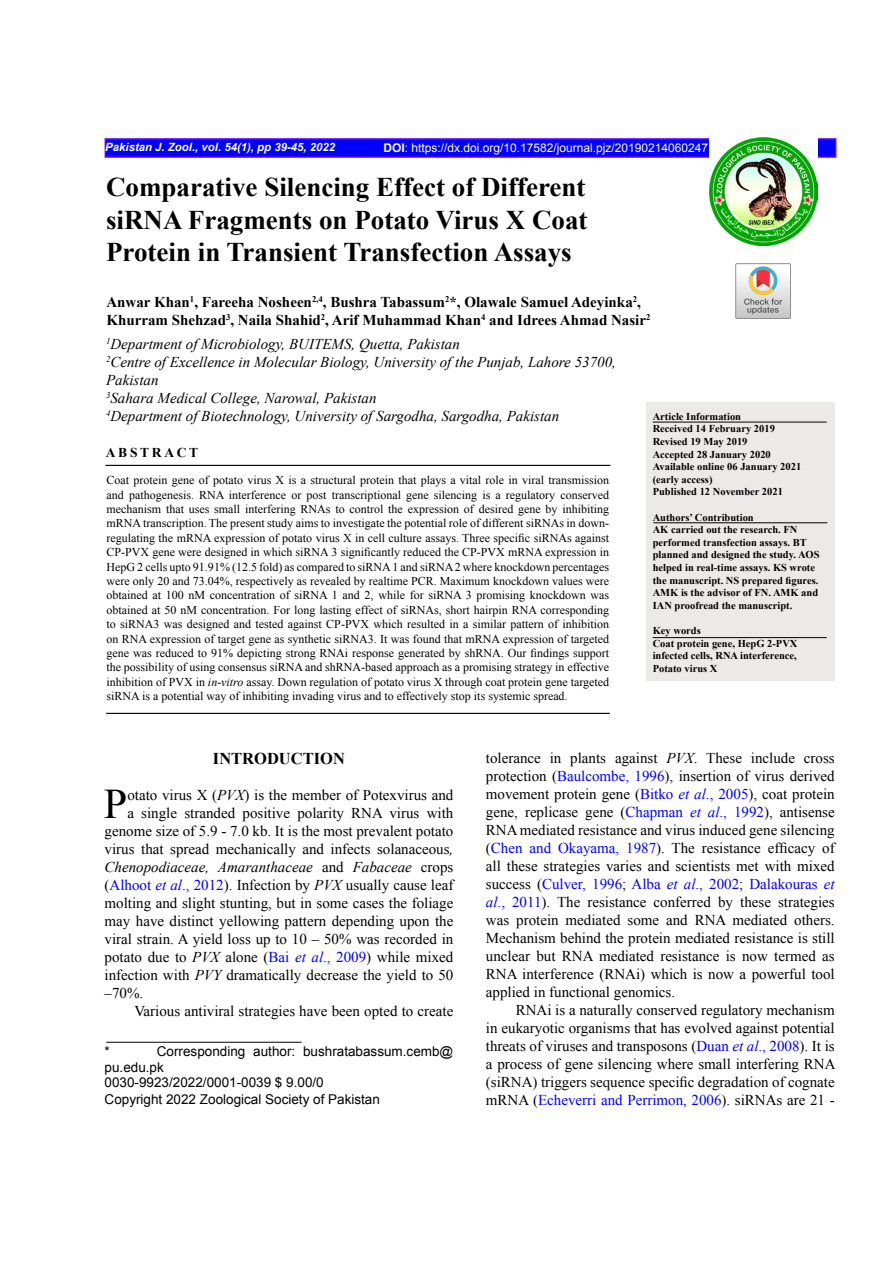
<style>
.page{position:relative;width:893px;height:1263px;background:#fff}
.page>*{position:absolute;margin:0;border:0;box-sizing:border-box;transform-origin:0 0}
.t1{font:42.15px "Times New Roman";color:#000}
.t2{font:700 27px/32.4px "Times New Roman";color:#000;text-align:justify}
.t3{font:700 16.5px "Times New Roman";color:#000}
.t4{font:15px/18px "Times New Roman";color:#000;text-align:justify}
.t5{font:italic 15px/18px "Times New Roman";color:#000}
.t6{font:700 15px/18px "Times New Roman";color:#000}
.t7{font:13.5px/16px "Arial";color:#000}
.t8{font:700 13.5px "Times New Roman";letter-spacing:.2em;color:#000}
.t9{font:12px/14.4px "Times New Roman";color:#000;text-align:justify}
.t10{font:12px "Arial";color:#fff}
.t11{font:italic 700 11.4px "Arial";color:#fff}
.t12{font:700 10.5px/12.6px "Times New Roman";color:#000}
.s1{font-weight:700}
.s2{font-style:italic}
.s3{font-style:normal}
.s4{color:#00f}
.s5{font-style:italic;color:#00f}
</style>
<div class="page">
<div style="left:105px;top:138px;width:731px;height:20px;background:#00f;border:2px solid #60f"></div>
<img style="left:709px;top:138px;width:108px;height:108px">
<div style="left:646px;top:403px;width:188px;height:278px;background:#ece9e9"></div>
<hr style="left:653px;top:522px;width:174px;height:1px;background:#000">
<hr style="left:105px;top:465px;width:505px;height:1px;background:#000">
<hr style="left:106px;top:713px;width:504px;height:1px;background:#000">
<hr style="left:653px;top:422px;width:174px;height:1px;background:#000">
<hr style="left:106px;top:1042px;width:196px;height:1px;background:#000">
<hr style="left:653px;top:637px;width:174px;height:1px;background:#000">
<div style="left:735px;top:263px;width:56px;height:56px;border:1px solid #948f8f"></div>
<svg style="left:736px;top:264px;width:54px;height:54px"></svg>
<p class="t11" style="left:105px;top:139px;width:232px">Pakistan J. Zool., vol. 54(1), pp 39-45, 2022</p>
<p class="t10" style="left:383px;top:140px;width:326px"><span class="s1">DOI</span>: https://dx.doi.org/10.17582/journal.pjz/20190214060247</p>
<h2 class="t2" style="left:106px;top:171px;width:483px">Comparative Silencing Effect of Different siRNA Fragments on Potato Virus X Coat Protein in Transient Transfection Assays</h2>
<p class="t6" style="left:106px;top:292px;width:545px">Anwar Khan<sup>1</sup>, Fareeha Nosheen<sup>2,4</sup>, Bushra Tabassum<sup>2</sup>*, Olawale Samuel Adeyinka<sup>2</sup>,<br>Khurram Shehzad<sup>3</sup>, Naila Shahid<sup>2</sup>, Arif Muhammad Khan<sup>4</sup> and Idrees Ahmad Nasir<sup>2</sup></p>
<p class="t5" style="left:106px;top:335px;width:511px"><sup>1</sup>Department of Microbiology, BUITEMS, Quetta, Pakistan<br><sup>2</sup>Centre of Excellence in Molecular Biology, University of the Punjab, Lahore 53700, Pakistan<br><sup>3</sup>Sahara Medical College, Narowal, Pakistan<br><sup>4</sup>Department of Biotechnology, University of Sargodha, Sargodha, Pakistan</p>
<p class="t12" style="left:653px;top:410px;width:150px">Article Information<br>Received 14 February 2019<br>Revised 19 May 2019<br>Accepted 28 January 2020<br>Available online 06 January 2021 (early access)<br>Published 12 November 2021</p>
<p class="t12" style="left:653px;top:511px;width:168px">Authors’ Contribution<br>AK carried out the research. FN performed transfection assays. BT planned and designed the study. AOS helped in real-time assays. KS wrote the manuscript. NS prepared figures.<br>AMK is the advisor of FN. AMK and<br>IAN proofread the manuscript.</p>
<p class="t12" style="left:653px;top:624px;width:146px">Key words<br>Coat protein gene, HepG 2-PVX infected cells, RNA interference,<br>Potato virus X</p>
<p class="t8" style="left:106px;top:443px;width:94px">ABSTRACT</p>
<p class="t9" style="left:107px;top:473px;width:504px">Coat protein gene of potato virus X is a structural protein that plays a vital role in viral transmission and pathogenesis. RNA interference or post transcriptional gene silencing is a regulatory conserved mechanism that uses small interfering RNAs to control the expression of desired gene by inhibiting mRNA transcription. The present study aims to investigate the potential role of different siRNAs in down&shy;regulating the mRNA expression of potato virus X in cell culture assays. Three specific siRNAs against CP-PVX gene were designed in which siRNA 3 significantly reduced the CP-PVX mRNA expression in HepG 2 cells upto 91.91% (12.5 fold) as compared to siRNA 1 and siRNA 2 where knockdown percentages were only 20 and 73.04%, respectively as revealed by realtime PCR. Maximum knockdown values were obtained at 100 nM concentration of siRNA 1 and 2, while for siRNA 3 promising knockdown was obtained at 50 nM concentration. For long lasting effect of siRNAs, short hairpin RNA corresponding to siRNA3 was designed and tested against CP-PVX which resulted in a similar pattern of inhibition on RNA expression of target gene as synthetic siRNA3. It was found that mRNA expression of targeted gene was reduced to 91% depicting strong RNAi response generated by shRNA. Our findings support the possibility of using consensus siRNA and shRNA-based approach as a promising strategy in effective inhibition of PVX in <span class="s2">in-vitro</span> assay. Down regulation of potato virus X through coat protein gene targeted siRNA is a potential way of inhibiting invading virus and to effectively stop its systemic spread.</p>
<p class="t3" style="left:213px;top:747px;width:133px">INTRODUCTION</p>
<h1 class="t1" style="left:104px;top:775px;width:25px">P</h1>
<p class="t4" style="left:127px;top:786px;width:327px">otato virus X (<span class="s2">PVX</span>) is the member of Potexvirus and</p>
<p class="t4" style="left:127px;top:804px;width:328px">a single stranded positive polarity RNA virus with</p>
<p class="t4" style="left:105px;top:822px;width:350px">genome size of 5.9 - 7.0 kb. It is the most prevalent potato</p>
<p class="t4" style="left:105px;top:840px;width:350px">virus that spread mechanically and infects solanaceous<span class="s2">,</span></p>
<p class="t5" style="left:105px;top:857px;width:350px">Chenopodiaceae, Amaranthaceae <span class="s3">and</span> Fabaceae <span class="s3">crops</span></p>
<p class="t4" style="left:105px;top:876px;width:350px">(<span class="s4">Alhoot</span> <span class="s5">et al</span><span class="s4">., 2012</span>). Infection by <span class="s2">PVX</span> usually cause leaf</p>
<p class="t4" style="left:105px;top:894px;width:350px">molting and slight stunting, but in some cases the foliage</p>
<p class="t4" style="left:105px;top:912px;width:350px">may have distinct yellowing pattern depending upon the</p>
<p class="t4" style="left:105px;top:930px;width:350px">viral strain. A yield loss up to 10 – 50% was recorded in</p>
<p class="t4" style="left:105px;top:948px;width:350px">potato due to <span class="s2">PVX</span> alone (<span class="s4">Bai</span> <span class="s5">et al</span><span class="s4">., 2009</span>) while mixed</p>
<p class="t4" style="left:105px;top:966px;width:350px">infection with <span class="s2">PVY</span> dramatically decrease the yield to 50</p>
<p class="t4" style="left:105px;top:984px;width:40px">–70%.</p>
<p class="t4" style="left:134px;top:1002px;width:320px">Various antiviral strategies have been opted to create</p>
<p class="t7" style="left:105px;top:1043px;width:7px">*</p>
<p class="t7" style="left:105px;top:1043px;width:350px;text-indent:52px">Corresponding author: bushratabassum.cemb@ pu.edu.pk<br>0030-9923/2022/0001-0039 $ 9.00/0<br>Copyright 2022 Zoological Society of Pakistan</p>
<p class="t4" style="left:486px;top:749px;width:350px">tolerance in plants against <span class="s2">PVX</span>. These include cross protection (<span class="s4">Baulcombe, 1996</span>), insertion of virus derived movement protein gene (<span class="s4">Bitko</span> <span class="s5">et al</span><span class="s4">., 2005</span>), coat protein gene, replicase gene (<span class="s4">Chapman</span> <span class="s5">et al</span><span class="s4">., 1992</span>), antisense RNA mediated resistance and virus induced gene silencing (<span class="s4">Chen and Okayama, 1987</span>). The resistance efficacy of all these strategies varies and scientists met with mixed success (<span class="s4">Culver, 1996</span>; <span class="s4">Alba</span> <span class="s5">et al</span><span class="s4">., 2002</span>; <span class="s4">Dalakouras</span> <span class="s5">et al</span><span class="s4">., 2011</span>). The resistance conferred by these strategies was protein mediated some and RNA mediated others.<br>Mechanism behind the protein mediated resistance is still unclear but RNA mediated resistance is now termed as RNA interference (RNAi) which is now a powerful tool applied in functional genomics.</p>
<p class="t4" style="left:486px;top:1001px;width:351px;text-indent:30px">RNAi is a naturally conserved regulatory mechanism in eukaryotic organisms that has evolved against potential threats of viruses and transposons (<span class="s4">Duan</span> <span class="s5">et al</span><span class="s4">., 2008</span>). It is a process of gene silencing where small interfering RNA (siRNA) triggers sequence specific degradation of cognate mRNA (<span class="s4">Echeverri and Perrimon, 2006</span>). siRNAs are 21 -</p>
</div>
